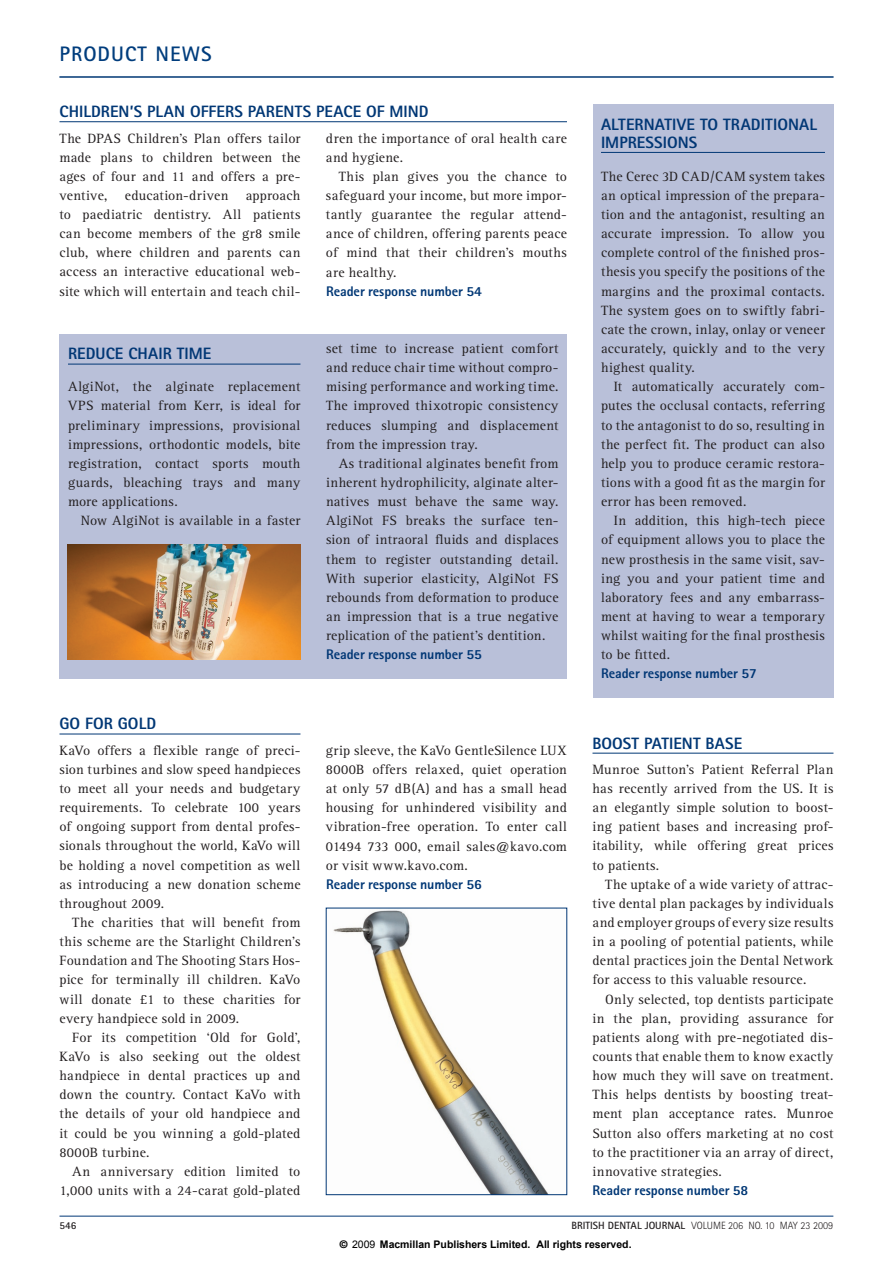
<style>
.page{position:relative;width:893px;height:1263px;background:#fff}
.page>*{position:absolute;margin:0;border:0;box-sizing:border-box;transform-origin:0 0}
.t1{font:700 21px "Rotis Sans Serif";letter-spacing:.05em;color:#013d7d}
.t2{font:800 16.5px/18px "Rotis Sans Serif";letter-spacing:.005em;color:#013775}
.t3{font:13.95px/19.2px "Rotis Serif";letter-spacing:.02em;color:#231f20;text-align:justify}
.t4{font:800 13.95px "Rotis Sans Serif";letter-spacing:-.005em;color:#013775}
.t5{font:700 10.5px "Arial";color:#000}
.t6{font:300 10.5px "Rotis Sans Serif";color:#231f20}
.t7{font:700 10.5px "Rotis Sans Serif";color:#231f20}
.s1{font-weight:700}
.s2{font-family:"Helvetica"}
.s3{font-weight:400}
</style>
<div class="page">
<hr style="left:59px;top:77px;width:774px;height:1px;background:#013775">
<hr style="left:59px;top:1216px;width:774px;height:1px;background:#013775">
<hr style="left:59px;top:121px;width:508px;height:1px;background:#013775">
<div style="left:59px;top:334px;width:508px;height:344px;background:#b9c0d9"></div>
<hr style="left:68px;top:364px;width:232px;height:1px;background:#013775">
<div style="left:592px;top:104px;width:241px;height:593px;background:#b9c0d9"></div>
<hr style="left:601px;top:152px;width:224px;height:1px;background:#013775">
<img style="left:67px;top:544px;width:233px;height:115px">
<hr style="left:59px;top:734px;width:241px;height:1px;background:#013775">
<hr style="left:592px;top:753px;width:241px;height:1px;background:#013775">
<img style="left:333px;top:910px;width:215px;height:283px">
<h1 class="t1" style="left:59px;top:47px;width:154px">PRODUCT NEWS</h1>
<p class="t2" style="left:59px;top:104px;width:370px">CHILDREN’S PLAN OFFERS PARENTS PEACE OF MIND</p>
<p class="t3" style="left:59px;top:130px;width:242px">The DPAS Children’s Plan offers tailor made plans to children between the ages of four and 11 and offers a pre&shy;ventive, education-driven approach to paediatric dentistry. All patients can become members of the gr8 smile club, where children and parents can access an interactive educational web&shy;site which will entertain and teach chil-</p>
<p class="t3" style="left:326px;top:130px;width:242px">dren the importance of oral health care and hygiene.</p>
<p class="t3" style="left:326px;top:168px;width:242px;text-indent:13px">This plan gives you the chance to safeguard your income, but more impor&shy;tantly guarantee the regular attend&shy;ance of children, offering parents peace of mind that their children’s mouths are healthy.</p>
<p class="t4" style="left:326px;top:286px;width:157px">Reader response number 54</p>
<p class="t2" style="left:68px;top:347px;width:145px">REDUCE CHAIR TIME</p>
<p class="t3" style="left:68px;top:378px;width:234px">AlgiNot, the alginate replacement VPS material from Kerr, is ideal for preliminary impressions, provisional impressions, orthodontic models, bite registration, contact sports mouth guards, bleaching trays and many more applications.</p>
<p class="t3" style="left:81px;top:512px;width:221px">Now AlgiNot is available in a faster</p>
<p class="t2" style="left:59px;top:716px;width:98px">GO FOR GOLD</p>
<p class="t3" style="left:59px;top:742px;width:242px">KaVo offers a flexible range of preci&shy;sion turbines and slow speed handpieces to meet all your needs and budgetary requirements. To celebrate 100 years of ongoing support from dental profes&shy;sionals throughout the world, KaVo will be holding a novel competition as well as introducing a new donation scheme throughout 2009.</p>
<p class="t3" style="left:59px;top:914px;width:242px;text-indent:13px">The charities that will benefit from this scheme are the Starlight Children’s Foundation and The Shooting Stars Hos&shy;pice for terminally ill children. KaVo will donate £1 to these charities for every handpiece sold in 2009.</p>
<p class="t3" style="left:59px;top:1029px;width:242px;text-indent:13px">For its competition ‘Old for Gold’, KaVo is also seeking out the oldest handpiece in dental practices up and down the country. Contact KaVo with the details of your old handpiece and it could be you winning a gold-plated 8000B turbine.</p>
<p class="t3" style="left:59px;top:1163px;width:242px;text-align:right">An anniversary edition limited to<br>1,000 units with a 24-carat gold-plated</p>
<p class="t3" style="left:326px;top:340px;width:234px">set time to increase patient comfort and reduce chair time without compro&shy;mising performance and working time.<br>The improved thixotropic consistency reduces slumping and displacement from the impression tray.</p>
<p class="t3" style="left:326px;top:455px;width:234px;text-indent:13px">As traditional alginates benefit from inherent hydrophilicity, alginate alter&shy;natives must behave the same way.<br>AlgiNot FS breaks the surface ten&shy;sion of intraoral fluids and displaces them to register outstanding detail.<br>With superior elasticity, AlgiNot FS rebounds from deformation to produce an impression that is a true negative replication of the patient’s dentition.</p>
<p class="t4" style="left:326px;top:650px;width:157px">Reader response number 55</p>
<p class="t3" style="left:326px;top:742px;width:242px">grip sleeve, the KaVo GentleSilence LUX 8000B offers relaxed, quiet operation at only 57 dB(A) and has a small head housing for unhindered visibility and vibration-free operation. To enter call 01494 733 000, email sales@kavo.com or visit www.kavo.com.</p>
<p class="t4" style="left:326px;top:879px;width:157px">Reader response number 56</p>
<p class="t2" style="left:601px;top:117px;width:218px">ALTERNATIVE TO TRADITIONAL<br>IMPRESSIONS</p>
<p class="t3" style="left:601px;top:168px;width:225px">The Cerec 3D CAD/CAM system takes an optical impression of the prepara&shy;tion and the antagonist, resulting an accurate impression. To allow you complete control of the finished pros&shy;thesis you specify the positions of the margins and the proximal contacts.<br>The system goes on to swiftly fabri&shy;cate the crown, inlay, onlay or veneer accurately, quickly and to the very highest quality.</p>
<p class="t3" style="left:601px;top:378px;width:225px;text-indent:13px">It automatically accurately com&shy;putes the occlusal contacts, referring to the antagonist to do so, resulting in the perfect fit. The product can also help you to produce ceramic restora&shy;tions with a good fit as the margin for error has been removed.</p>
<p class="t3" style="left:601px;top:512px;width:225px;text-indent:13px">In addition, this high-tech piece of equipment allows you to place the new prosthesis in the same visit, sav&shy;ing you and your patient time and laboratory fees and any embarrass&shy;ment at having to wear a temporary whilst waiting for the final prosthesis to be fitted.</p>
<p class="t4" style="left:601px;top:669px;width:157px">Reader response number 57</p>
<p class="t2" style="left:592px;top:736px;width:151px">BOOST PATIENT BASE</p>
<p class="t3" style="left:592px;top:761px;width:242px">Munroe Sutton’s Patient Referral Plan has recently arrived from the US. It is an elegantly simple solution to boost&shy;ing patient bases and increasing prof&shy;itability, while offering great prices to patients.</p>
<p class="t3" style="left:592px;top:876px;width:242px;text-indent:13px">The uptake of a wide variety of attrac&shy;tive dental plan packages by individuals and employer groups of every size results in a pooling of potential patients, while dental practices join the Dental Network for access to this valuable resource.</p>
<p class="t3" style="left:592px;top:991px;width:242px;text-indent:13px">Only selected, top dentists participate in the plan, providing assurance for patients along with pre-negotiated dis&shy;counts that enable them to know exactly how much they will save on treatment.<br>This helps dentists by boosting treat&shy;ment plan acceptance rates. Munroe Sutton also offers marketing at no cost to the practitioner via an array of direct, innovative strategies.</p>
<p class="t4" style="left:592px;top:1185px;width:157px">Reader response number 58</p>
<p class="t7" style="left:59px;top:1222px;width:18px">546</p>
<p class="t6" style="left:571px;top:1222px;width:263px"><span class="s1">BRITISH DENTAL JOURNAL</span> VOLUME 206 NO. 10 MAY 23 2009</p>
<p class="t5" style="left:340px;top:1237px;width:293px"><span class="s2">©</span> <span class="s3">2009</span> Macmillan Publishers Limited. All rights reserved.</p>
</div>
